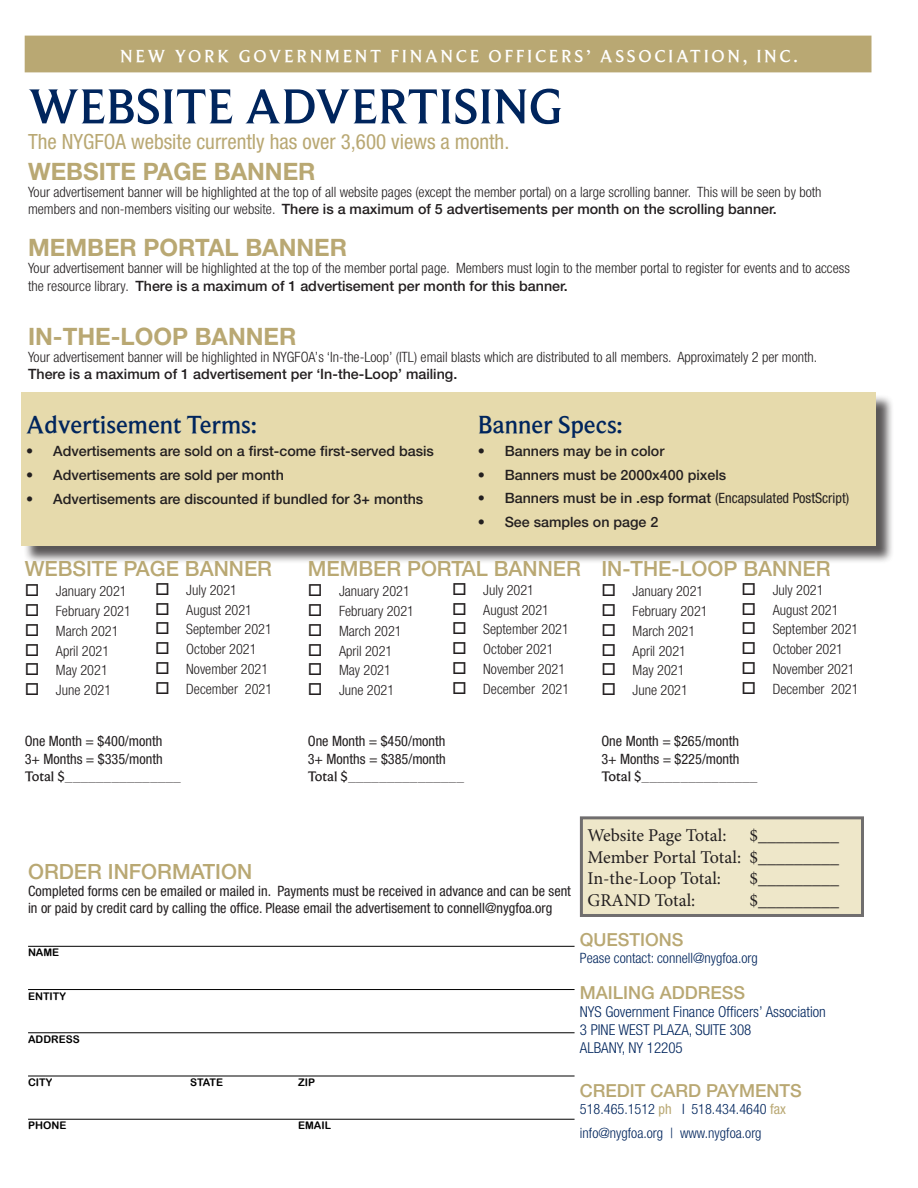
<style>
.page{position:relative;width:918px;height:1188px;background:#fff}
.page>*{position:absolute;margin:0;border:0;box-sizing:border-box;transform-origin:0 0}
.t1{font:500 51px "Beaufort";color:#00255d}
.body_copy{font:500 25.5px "Beaufort";color:#00255d}
.t2{font:700 24px "Helvetica Neue LT Pro";color:#b9a873}
.body_copy_-_no_spaci{font:500 21px "Helvetica Neue LT Pro";color:#b9a873}
.t3{font:condensed 21px "Helvetica Neue LT Pro";color:#b9a873}
.t4{font:18px/21.6px "Minion Pro";color:#231f20;text-align:right}
.t5{font:500 18px "Beaufort";letter-spacing:.15em;color:#fff}
.t6{font:500 18px "Helvetica Neue LT Pro";color:#b9a873}
.t7{font:300 condensed 15px/18px "Helvetica Neue LT Pro";color:#00255d}
.body_copy-2{font:300 condensed 14.25px/17.1px "Helvetica Neue LT Pro";color:#231f20}
.body_copy_-_no_spaci-2{font:300 condensed 14.25px "Helvetica Neue LT Pro";color:#231f20}
.t8{font:500 14.25px "Helvetica Neue LT Pro";color:#231f20}
.body_copy-3{font:condensed 14.25px/17.1px "Helvetica Neue LT Pro";color:#231f20}
.Sub_Header{font:condensed 14.25px/17.1px "Helvetica Neue LT Pro";color:#231f20}
.body_copy-4{font:300 condensed 14.25px "Helvetica Neue LT Pro";color:#00255d}
.Sub_Header-2{font:500 14.25px "Beaufort";color:#231f20}
.t9{font:10.5px "Arial Rounded MT Bold";color:#000}
.s1{font-weight:500;font-stretch:normal}
.s2{font-weight:400;font-stretch:condensed}
.s3{font-weight:400;color:#b9a873}
</style>
<div class="page">
<div style="left:24px;top:395px;width:871px;height:170px;background:#231f20;opacity:.75"></div>
<div style="left:21px;top:392px;width:855px;height:154px;background:#e6daac"></div>
<div style="left:581px;top:818px;width:281px;height:97px;background:#eee7c9"></div>
<div style="left:25px;top:36px;width:847px;height:36px;background:#b9a873"></div>
<hr style="left:28px;top:946px;width:547px;height:1px;background:#000">
<hr style="left:28px;top:989px;width:547px;height:1px;background:#000">
<hr style="left:28px;top:1032px;width:547px;height:1px;background:#000">
<hr style="left:28px;top:1076px;width:547px;height:1px;background:#000">
<hr style="left:28px;top:1119px;width:547px;height:1px;background:#000">
<p class="t5" style="left:120px;top:46px;width:679px">NEW YORK GOVERNMENT FINANCE OFFICERS’ ASSOCIATION, INC.</p>
<p class="t1" style="left:28px;top:78px;width:536px">WEBSITE ADVERTISING</p>
<p class="t3" style="left:28px;top:129px;width:483px">The NYGFOA website currently has over 3,600 views a month.</p>
<p class="t2" style="left:28px;top:157px;width:289px">WEBSITE PAGE BANNER</p>
<p class="body_copy-2" style="left:28px;top:184px;width:795px">Your advertisement banner will be highlighted at the top of all website pages (except the member portal) on a large scrolling banner. This will be seen by both members and non-members visiting our website. <span class="s1">There is a maximum of 5 advertisements per month on the scrolling banner.</span></p>
<p class="t2" style="left:28px;top:233px;width:321px">MEMBER PORTAL BANNER</p>
<p class="body_copy-2" style="left:28px;top:260px;width:823px">Your advertisement banner will be highlighted at the top of the member portal page. Members must login to the member portal to register for events and to access the resource library. <span class="s1">There is a maximum of 1 advertisement per month for this banner.</span></p>
<p class="t2" style="left:28px;top:321px;width:270px">IN-THE-LOOP BANNER</p>
<p class="body_copy-2" style="left:28px;top:348px;width:791px">Your advertisement banner will be highlighted in NYGFOA’s ‘In-the-Loop’ (ITL) email blasts which are distributed to all members. Approximately 2 per month.<br><span class="s1">There is a maximum of 1 advertisement per ‘In-the-Loop’ mailing.</span></p>
<p class="body_copy" style="left:26px;top:410px;width:232px">Advertisement Terms:</p>
<p class="t8" style="left:26px;top:443px;width:409px">• Advertisements are sold on a first-come first-served basis</p>
<p class="t8" style="left:26px;top:466px;width:259px">• Advertisements are sold per month</p>
<p class="t8" style="left:26px;top:490px;width:399px">• Advertisements are discounted if bundled for 3+ months</p>
<p class="body_copy" style="left:478px;top:410px;width:147px">Banner Specs:</p>
<p class="t8" style="left:478px;top:443px;width:188px">• Banners may be in color</p>
<p class="t8" style="left:478px;top:466px;width:250px">• Banners must be 2000x400 pixels</p>
<p class="t8" style="left:478px;top:490px;width:373px">• Banners must be in .esp format <span class="s2">(Encapsulated PostScript)</span></p>
<p class="t8" style="left:478px;top:513px;width:182px">• See samples on page 2</p>
<p class="body_copy_-_no_spaci" style="left:25px;top:556px;width:249px">WEBSITE PAGE BANNER</p>
<p class="body_copy_-_no_spaci-2" style="left:25px;top:583px;width:104px">□ January 2021</p>
<p class="body_copy_-_no_spaci-2" style="left:25px;top:603px;width:108px">□ February 2021</p>
<p class="body_copy_-_no_spaci-2" style="left:25px;top:622px;width:95px">□ March 2021</p>
<p class="body_copy_-_no_spaci-2" style="left:25px;top:642px;width:86px">□ April 2021</p>
<p class="body_copy_-_no_spaci-2" style="left:25px;top:662px;width:85px">□ May 2021</p>
<p class="body_copy_-_no_spaci-2" style="left:25px;top:682px;width:88px">□ June 2021</p>
<p class="body_copy_-_no_spaci-2" style="left:155px;top:581px;width:84px">□ July 2021</p>
<p class="body_copy_-_no_spaci-2" style="left:155px;top:601px;width:99px">□ August 2021</p>
<p class="body_copy_-_no_spaci-2" style="left:155px;top:621px;width:118px">□ September 2021</p>
<p class="body_copy_-_no_spaci-2" style="left:155px;top:641px;width:103px">□ October 2021</p>
<p class="body_copy_-_no_spaci-2" style="left:155px;top:661px;width:115px">□ November 2021</p>
<p class="body_copy_-_no_spaci-2" style="left:155px;top:680px;width:119px">□ December 2021</p>
<p class="Sub_Header" style="left:25px;top:733px;width:140px">One Month = $400/month<br>3+ Months = $335/month</p>
<p class="Sub_Header-2" style="left:25px;top:768px;width:158px">Total $_______________</p>
<p class="body_copy_-_no_spaci" style="left:308px;top:556px;width:275px">MEMBER PORTAL BANNER</p>
<p class="body_copy_-_no_spaci-2" style="left:308px;top:583px;width:104px">□ January 2021</p>
<p class="body_copy_-_no_spaci-2" style="left:308px;top:603px;width:108px">□ February 2021</p>
<p class="body_copy_-_no_spaci-2" style="left:308px;top:622px;width:95px">□ March 2021</p>
<p class="body_copy_-_no_spaci-2" style="left:308px;top:642px;width:86px">□ April 2021</p>
<p class="body_copy_-_no_spaci-2" style="left:308px;top:662px;width:85px">□ May 2021</p>
<p class="body_copy_-_no_spaci-2" style="left:308px;top:682px;width:88px">□ June 2021</p>
<p class="body_copy_-_no_spaci-2" style="left:452px;top:581px;width:84px">□ July 2021</p>
<p class="body_copy_-_no_spaci-2" style="left:452px;top:601px;width:99px">□ August 2021</p>
<p class="body_copy_-_no_spaci-2" style="left:452px;top:621px;width:118px">□ September 2021</p>
<p class="body_copy_-_no_spaci-2" style="left:452px;top:641px;width:103px">□ October 2021</p>
<p class="body_copy_-_no_spaci-2" style="left:452px;top:661px;width:115px">□ November 2021</p>
<p class="body_copy_-_no_spaci-2" style="left:452px;top:680px;width:119px">□ December 2021</p>
<p class="Sub_Header" style="left:308px;top:733px;width:139px">One Month = $450/month</p>
<p class="Sub_Header" style="left:308px;top:750px;width:140px">3+ Months = $385/month</p>
<p class="Sub_Header-2" style="left:308px;top:768px;width:158px">Total $_______________</p>
<p class="body_copy_-_no_spaci" style="left:601px;top:556px;width:231px">IN-THE-LOOP BANNER</p>
<p class="body_copy_-_no_spaci-2" style="left:601px;top:583px;width:104px">□ January 2021</p>
<p class="body_copy_-_no_spaci-2" style="left:601px;top:603px;width:108px">□ February 2021</p>
<p class="body_copy_-_no_spaci-2" style="left:601px;top:622px;width:95px">□ March 2021</p>
<p class="body_copy_-_no_spaci-2" style="left:601px;top:642px;width:86px">□ April 2021</p>
<p class="body_copy_-_no_spaci-2" style="left:601px;top:662px;width:85px">□ May 2021</p>
<p class="body_copy_-_no_spaci-2" style="left:601px;top:682px;width:88px">□ June 2021</p>
<p class="body_copy_-_no_spaci-2" style="left:742px;top:581px;width:84px">□ July 2021</p>
<p class="body_copy_-_no_spaci-2" style="left:742px;top:601px;width:99px">□ August 2021</p>
<p class="body_copy_-_no_spaci-2" style="left:742px;top:621px;width:118px">□ September 2021</p>
<p class="body_copy_-_no_spaci-2" style="left:742px;top:641px;width:103px">□ October 2021</p>
<p class="body_copy_-_no_spaci-2" style="left:742px;top:661px;width:115px">□ November 2021</p>
<p class="body_copy_-_no_spaci-2" style="left:742px;top:680px;width:119px">□ December 2021</p>
<p class="Sub_Header" style="left:601px;top:733px;width:140px">One Month = $265/month<br>3+ Months = $225/month</p>
<p class="Sub_Header-2" style="left:601px;top:768px;width:158px">Total $_______________</p>
<p class="body_copy_-_no_spaci" style="left:28px;top:859px;width:226px">ORDER INFORMATION</p>
<p class="body_copy-3" style="left:28px;top:882px;width:544px">Completed forms cen be emailed or mailed in. Payments must be received in advance and can be sent in or paid by credit card by calling the office. Please email the advertisement to connell@nygfoa.org</p>
<p class="t9" style="left:28px;top:946px;width:33px">NAME</p>
<p class="t9" style="left:28px;top:990px;width:39px">ENTITY</p>
<p class="t9" style="left:28px;top:1033px;width:53px">ADDRESS</p>
<p class="t9" style="left:28px;top:1076px;width:26px">CITY</p>
<p class="t9" style="left:190px;top:1076px;width:35px">STATE</p>
<p class="t9" style="left:298px;top:1076px;width:19px">ZIP</p>
<p class="t9" style="left:28px;top:1119px;width:40px">PHONE</p>
<p class="t9" style="left:298px;top:1119px;width:34px">EMAIL</p>
<p class="t4" style="left:588px;top:825px;width:140px">Website Page Total:</p>
<p class="t4" style="left:588px;top:825px;width:253px">$_________<br>Member Portal Total: $_________</p>
<p class="t4" style="left:588px;top:868px;width:135px">In-the-Loop Total:</p>
<p class="t4" style="left:750px;top:868px;width:91px">$_________</p>
<p class="t4" style="left:588px;top:890px;width:109px">GRAND Total:</p>
<p class="t4" style="left:750px;top:890px;width:91px">$_________</p>
<p class="t6" style="left:580px;top:929px;width:105px">QUESTIONS</p>
<p class="body_copy-4" style="left:580px;top:950px;width:179px">Pease contact: connell@nygfoa.org</p>
<p class="t6" style="left:580px;top:981px;width:167px">MAILING ADDRESS</p>
<p class="t7" style="left:580px;top:1002px;width:248px">NYS Government Finance Officers’ Association</p>
<p class="t7" style="left:580px;top:1020px;width:173px">3 PINE WEST PLAZA, SUITE 308<br>ALBANY, NY 12205</p>
<p class="t6" style="left:580px;top:1080px;width:224px">CREDIT CARD PAYMENTS</p>
<p class="body_copy-4" style="left:580px;top:1101px;width:208px">518.465.1512 <span class="s3">ph</span> I 518.434.4640 <span class="s3">fax</span></p>
<p class="body_copy-4" style="left:580px;top:1124px;width:183px">info@nygfoa.org | www.nygfoa.org</p>
</div>
